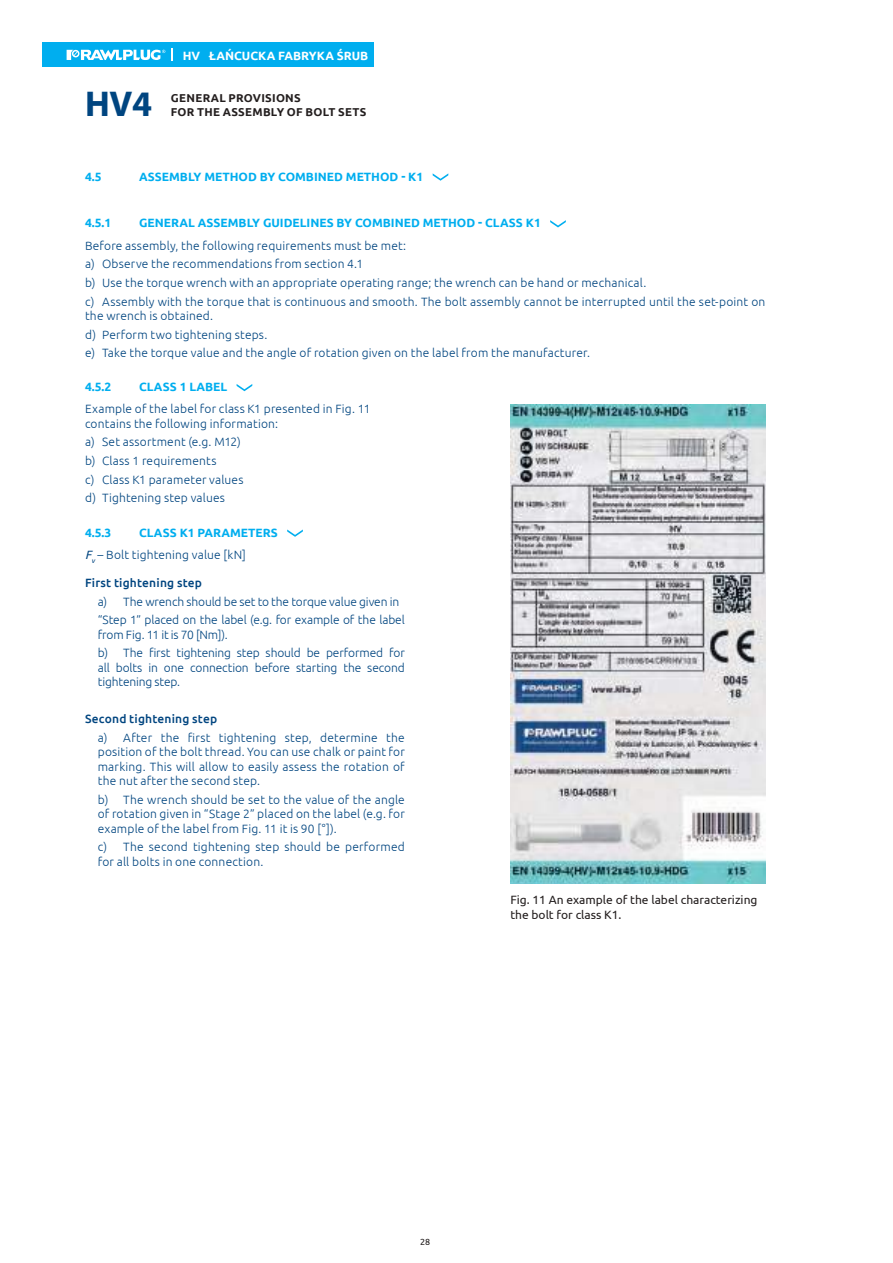
<style>
.page{position:relative;width:893px;height:1263px;background:#fff}
.page>*{position:absolute;margin:0;border:0;box-sizing:border-box;transform-origin:0 0}
.t1{font:700 36px "Myriad Pro";color:#004580}
.t2{font:300 12px/18.6px "Ubuntu";letter-spacing:.015em;color:#004580}
.t3{font:300 12px/18.6px "Ubuntu";letter-spacing:-.01em;color:#004580}
.t4{font:700 12px "Ubuntu";color:#00aeef}
.t5{font:12px/14.4px "Ubuntu";color:#241f1f}
.t6{font:500 12px "Ubuntu";letter-spacing:.015em;color:#004580}
.t7{font:700 12px "Ubuntu";color:#fff}
.t8{font:700 11.4px "Ubuntu";letter-spacing:.025em;color:#241f1f}
.t9{font:9px "Ubuntu";color:#241f1f}
.s1{font-weight:700;color:#00aeef}
.s2{font-weight:400;font-style:italic}
</style>
<div class="page">
<div style="left:43px;top:43px;width:331px;height:24px;background:#00aeef"></div>
<svg style="left:171px;top:48px;width:2px;height:13px"></svg>
<svg style="left:67px;top:50px;width:98px;height:10px"></svg>
<svg style="left:433px;top:173px;width:15px;height:8px"></svg>
<svg style="left:550px;top:220px;width:16px;height:7px"></svg>
<svg style="left:237px;top:384px;width:15px;height:7px"></svg>
<img style="left:510px;top:404px;width:255px;height:480px">
<svg style="left:287px;top:529px;width:16px;height:8px"></svg>
<h1 class="t1" style="left:85px;top:81px;width:68px">HV4</h1>
<p class="t7" style="left:183px;top:48px;width:187px">HV ŁAŃCUCKA FABRYKA ŚRUB</p>
<p class="t8" style="left:171px;top:91px;width:131px">GENERAL PROVISIONS</p>
<p class="t8" style="left:171px;top:105px;width:197px">FOR THE ASSEMBLY OF BOLT SETS</p>
<p class="t4" style="left:85px;top:169px;width:18px">4.5</p>
<p class="t4" style="left:139px;top:169px;width:286px">ASSEMBLY METHOD BY COMBINED METHOD - K1</p>
<p class="t4" style="left:85px;top:216px;width:28px">4.5.1</p>
<p class="t4" style="left:139px;top:216px;width:403px">GENERAL ASSEMBLY GUIDELINES BY COMBINED METHOD - CLASS K1</p>
<p class="t2" style="left:85px;top:236px;width:682px">Before assembly, the following requirements must be met:<br>a) Observe the recommendations from section 4.1<br>b) Use the torque wrench with an appropriate operating range; the wrench can be hand or mechanical.<br>c) Assembly with the torque that is continuous and smooth. The bolt assembly cannot be interrupted until the set-point on</p>
<p class="t2" style="left:85px;top:306px;width:506px">the wrench is obtained.<br>d) Perform two tightening steps.<br>e) Take the torque value and the angle of rotation given on the label from the manufacturer.</p>
<p class="t4" style="left:85px;top:380px;width:28px">4.5.2</p>
<p class="t4" style="left:139px;top:380px;width:90px">CLASS 1 LABEL</p>
<p class="t2" style="left:85px;top:402px;width:287px;line-height:14.4px">Example of the label for class K1 presented in Fig. 11 contains the following information:</p>
<p class="t2" style="left:85px;top:432px;width:160px">a) Set assortment (e.g. M12) b) Class 1 requirements<br>c) Class K1 parameter values d) Tightening step values</p>
<p class="t4" style="left:85px;top:525px;width:28px">4.5.3</p>
<p class="t2" style="left:85px;top:521px;width:194px;line-height:22px;text-indent:54px"><span class="s1">CLASS K1 PARAMETERS<br></span><span class="s2">F</span><sub>v</sub> – Bolt tightening value [kN]</p>
<p class="t6" style="left:85px;top:575px;width:118px">First tightening step</p>
<p class="t3" style="left:98px;top:592px;width:308px">a) The wrench should be set to the torque value given in “Step 1” placed on the label (e.g. for example of the label</p>
<p class="t3" style="left:98px;top:625px;width:308px">from Fig. 11 it is 70 [Nm]).<br>b) The first tightening step should be performed for</p>
<p class="t3" style="left:98px;top:660px;width:308px;line-height:14.4px">all bolts in one connection before starting the second tightening step.</p>
<p class="t6" style="left:85px;top:711px;width:134px">Second tightening step</p>
<p class="t2" style="left:98px;top:730px;width:309px;line-height:14.4px;text-align:justify">a) After the first tightening step, determine the position of the bolt thread. You can use chalk or paint for marking. This will allow to easily assess the rotation of the nut after the second step.</p>
<p class="t2" style="left:98px;top:792px;width:309px;line-height:14.4px;text-align:justify">b) The wrench should be set to the value of the angle of rotation given in “Stage 2” placed on the label (e.g. for example of the label from Fig. 11 it is 90 [°]).</p>
<p class="t2" style="left:98px;top:839px;width:308px;line-height:14.4px">c) The second tightening step should be performed for all bolts in one connection.</p>
<p class="t5" style="left:510px;top:892px;width:249px">Fig. 11 An example of the label characterizing the bolt for class K1.</p>
<p class="t9" style="left:420px;top:1236px;width:12px">28</p>
</div>
